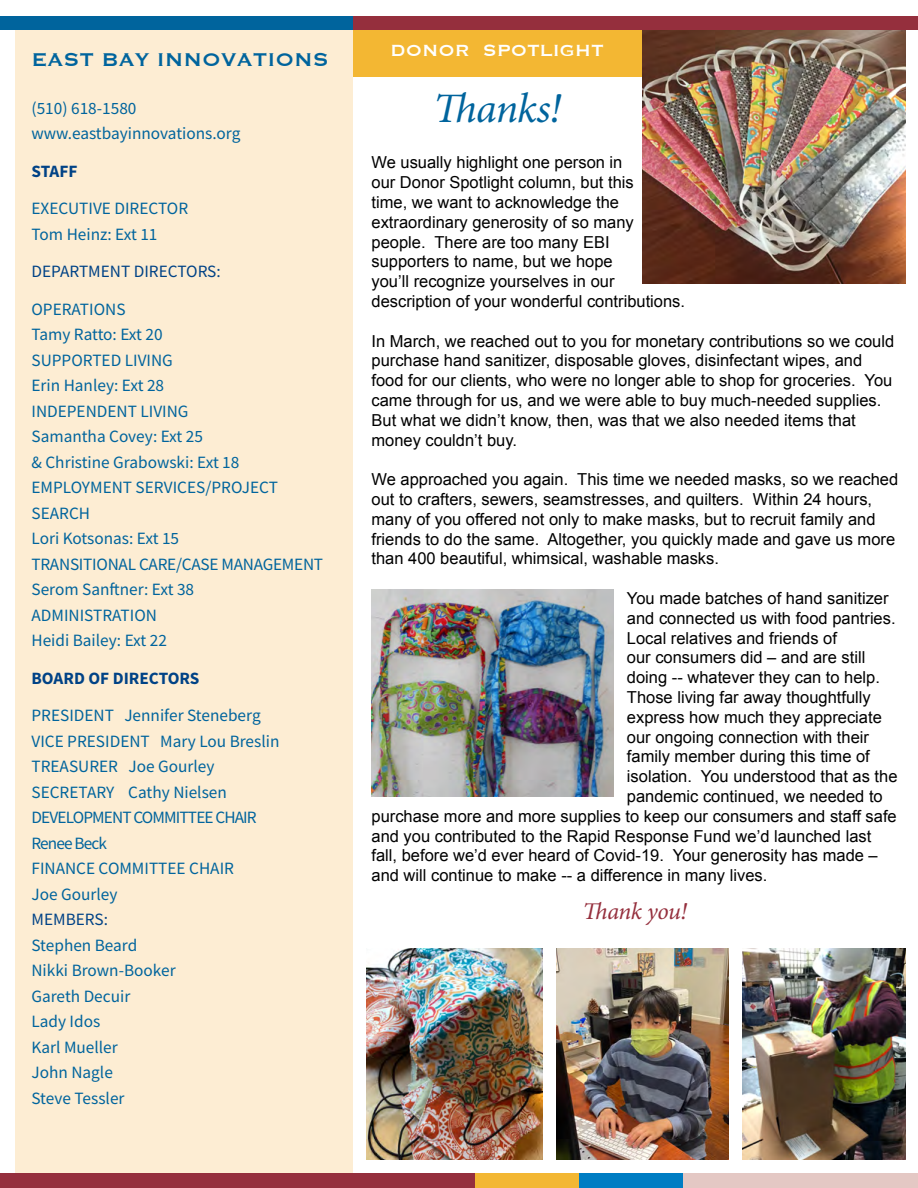
<style>
.page{position:relative;width:918px;height:1188px;background:#fff}
.page>*{position:absolute;margin:0;border:0;box-sizing:border-box;transform-origin:0 0}
.t1{font:italic 42px "Minion Pro";color:#00649d}
.t2{font:24px "Copperplate";color:#00649d}
.t3{font:italic 24px "Minion Pro";letter-spacing:-.02em;color:#952f3d}
.t4{font:21px "Copperplate";color:#fff}
.t5{font:17.25px/25.5px "Source Sans Pro";color:#00649d}
.t6{font:17.25px "Source Sans Pro";color:#004286}
.t7{font:700 17.25px "Source Sans Pro";color:#004286}
.t8{font:16.5px/19.8px "Arial";color:#000}
</style>
<div class="page">
<img style="left:642px;top:30px;width:264px;height:253px">
<div style="left:353px;top:28px;width:289px;height:48px;background:#f3b733"></div>
<div style="left:15px;top:27px;width:338px;height:1156px;background:#fdedd3"></div>
<img style="left:367px;top:949px;width:176px;height:211px">
<div style="left:0;top:16px;width:918px;height:14px;background:#952f3d"></div>
<div style="left:0;top:1173px;width:918px;height:15px;background:#952f3d"></div>
<div style="left:0;top:16px;width:353px;height:14px;background:#00649d"></div>
<div style="left:677px;top:1173px;width:241px;height:15px;background:#e4c8c4"></div>
<div style="left:579px;top:1173px;width:103px;height:15px;background:#007dc3"></div>
<div style="left:476px;top:1173px;width:103px;height:15px;background:#f3b733"></div>
<img style="left:372px;top:589px;width:241px;height:207px">
<img style="left:557px;top:949px;width:171px;height:211px">
<img style="left:742px;top:949px;width:164px;height:211px">
<h2 class="t2" style="left:32px;top:44px;width:299px">EAST BAY INNOVATIONS</h2>
<p class="t5" style="left:32px;top:95px;width:210px">(510) 618-1580 www.eastbayinnovations.org</p>
<p class="t7" style="left:32px;top:159px;width:48px">STAFF</p>
<p class="t5" style="left:32px;top:196px;width:158px">EXECUTIVE DIRECTOR<br>Tom Heinz: Ext 11</p>
<p class="t6" style="left:32px;top:261px;width:191px">DEPARTMENT DIRECTORS:</p>
<p class="t5" style="left:32px;top:296px;width:293px">OPERATIONS<br>Tamy Ratto: Ext 20<br>SUPPORTED LIVING<br>Erin Hanley: Ext 28<br>INDEPENDENT LIVING<br>Samantha Covey: Ext 25<br>&amp; Christine Grabowski: Ext 18<br>EMPLOYMENT SERVICES/PROJECT<br>SEARCH<br>Lori Kotsonas: Ext 15<br>TRANSITIONAL CARE/CASE MANAGEMENT<br>Serom Sanftner: Ext 38<br>ADMINISTRATION<br>Heidi Bailey: Ext 22</p>
<p class="t7" style="left:32px;top:666px;width:170px">BOARD OF DIRECTORS</p>
<p class="t5" style="left:32px;top:703px;width:250px">PRESIDENT Jennifer Steneberg<br>VICE PRESIDENT Mary Lou Breslin<br>TREASURER Joe Gourley<br>SECRETARY Cathy Nielsen<br>DEVELOPMENT COMMITTEE CHAIR<br>Renee Beck<br>FINANCE COMMITTEE CHAIR<br>Joe Gourley</p>
<p class="t6" style="left:32px;top:908px;width:78px">MEMBERS:</p>
<p class="t5" style="left:32px;top:932px;width:146px">Stephen Beard<br>Nikki Brown-Booker<br>Gareth Decuir<br>Lady Idos<br>Karl Mueller<br>John Nagle<br>Steve Tessler</p>
<p class="t4" style="left:391px;top:37px;width:215px">DONOR SPOTLIGHT</p>
<h1 class="t1" style="left:434px;top:80px;width:129px">Thanks!</h1>
<p class="t8" style="left:372px;top:153px;width:315px">We usually highlight one person in<br>our Donor Spotlight column, but this<br>time, we want to acknowledge the extraordinary generosity of so many people. There are too many EBI supporters to name, but we hope<br>you’ll recognize yourselves in our description of your wonderful contributions.</p>
<p class="t8" style="left:372px;top:331px;width:524px">In March, we reached out to you for monetary contributions so we could purchase hand sanitizer, disposable gloves, disinfectant wipes, and food for our clients, who were no longer able to shop for groceries. You came through for us, and we were able to buy much-needed supplies.<br>But what we didn’t know, then, was that we also needed items that money couldn’t buy.</p>
<p class="t8" style="left:372px;top:470px;width:528px">We approached you again. This time we needed masks, so we reached out to crafters, sewers, seamstresses, and quilters. Within 24 hours, many of you offered not only to make masks, but to recruit family and friends to do the same. Altogether, you quickly made and gave us more than 400 beautiful, whimsical, washable masks.</p>
<p class="t8" style="left:627px;top:589px;width:263px">You made batches of hand sanitizer</p>
<p class="t8" style="left:627px;top:608px;width:270px">and connected us with food pantries.</p>
<p class="t8" style="left:627px;top:628px;width:212px">Local relatives and friends of</p>
<p class="t8" style="left:627px;top:648px;width:240px">our consumers did – and are still</p>
<p class="t8" style="left:627px;top:668px;width:255px">doing -- whatever they can to help.</p>
<p class="t8" style="left:627px;top:688px;width:245px">Those living far away thoughtfully</p>
<p class="t8" style="left:627px;top:707px;width:256px">express how much they appreciate</p>
<p class="t8" style="left:627px;top:727px;width:244px">our ongoing connection with their</p>
<p class="t8" style="left:627px;top:747px;width:244px">family member during this time of</p>
<p class="t8" style="left:627px;top:767px;width:272px">isolation. You understood that as the</p>
<p class="t8" style="left:627px;top:787px;width:257px">pandemic continued, we needed to</p>
<p class="t8" style="left:372px;top:806px;width:527px">purchase more and more supplies to keep our consumers and staff safe</p>
<p class="t8" style="left:372px;top:826px;width:501px">and you contributed to the Rapid Response Fund we’d launched last</p>
<p class="t8" style="left:372px;top:846px;width:508px">fall, before we’d ever heard of Covid-19. Your generosity has made –</p>
<p class="t8" style="left:372px;top:866px;width:397px">and will continue to make -- a difference in many lives.</p>
<h2 class="t3" style="left:583px;top:895px;width:105px">Thank you!</h2>
</div>
